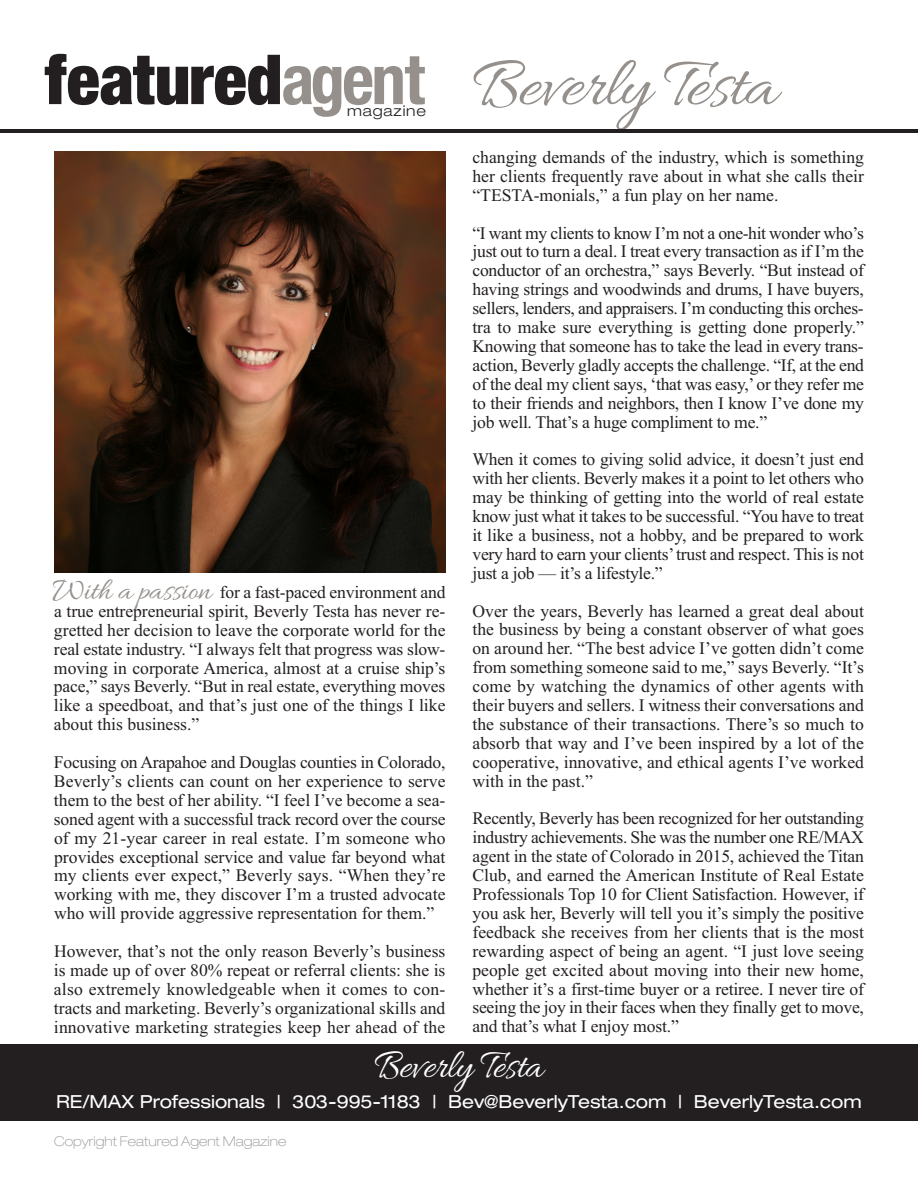
<style>
.page{position:relative;width:918px;height:1188px;background:#fff}
.page>*{position:absolute;margin:0;border:0;box-sizing:border-box;transform-origin:0 0}
.t1{font:72px "Allura";letter-spacing:-.02em;color:#95908b}
.t2{font:900 condensed 69.15px "Helvetica Neue";color:#231f20}
.t3{font:42px "Allura";letter-spacing:-.01em;color:#fff;scale:.93 1}
.t4{font:31.5px "Allura";letter-spacing:-.01em;color:#95908b}
.t5{font:expanded 18px "Helvetica Neue";letter-spacing:-.005em;color:#fff}
.t6{font:17.7px/18.9px "Times New Roman";color:#231f20;text-align:justify}
.t7{font:300 expanded 14.85px "Helvetica Neue";letter-spacing:.06em;color:#231f20}
.t8{font:100 expanded 13.5px "Helvetica Neue";color:#939598}
.s1{font-weight:700;color:#95908b}
</style>
<div class="page">
<img style="left:55px;top:152px;width:391px;height:420px">
<hr style="left:0;top:129px;width:918px;height:4px;background:#231f20">
<div style="left:0;top:1044px;width:918px;height:76px;background:#231f20"></div>
<h2 class="t2" style="left:45px;top:55px;width:382px">featured<span class="s1">agent</span></h2>
<p class="t7" style="left:347px;top:106px;width:81px">magazine</p>
<h3 class="t4" style="left:52px;top:573px;width:161px">With a passion</h3>
<p class="t6" style="left:54px;top:582px;width:393px;text-indent:166px">for a fast-paced environment and a true entrepreneurial spirit, Beverly Testa has never re&shy;gretted her decision to leave the corporate world for the real estate industry. “I always felt that progress was slow&shy;moving in corporate America, almost at a cruise ship’s pace,” says Beverly. “But in real estate, everything moves like a speedboat, and that’s just one of the things I like about this business.”</p>
<p class="t6" style="left:54px;top:753px;width:393px">Focusing on Arapahoe and Douglas counties in Colorado, Beverly’s clients can count on her experience to serve them to the best of her ability. “I feel I’ve become a sea&shy;soned agent with a successful track record over the course of my 21-year career in real estate. I’m someone who provides exceptional service and value far beyond what my clients ever expect,” Beverly says. “When they’re working with me, they discover I’m a trusted advocate who will provide aggressive representation for them.”</p>
<p class="t6" style="left:54px;top:942px;width:393px">However, that’s not the only reason Beverly’s business is made up of over 80% repeat or referral clients: she is also extremely knowledgeable when it comes to con&shy;tracts and marketing. Beverly’s organizational skills and innovative marketing strategies keep her ahead of the</p>
<h1 class="t1" style="left:472px;top:45px;width:306px">Beverly Testa</h1>
<p class="t6" style="left:472px;top:147px;width:393px">changing demands of the industry, which is something her clients frequently rave about in what she calls their “TESTA-monials,” a fun play on her name.</p>
<p class="t6" style="left:472px;top:223px;width:393px">“I want my clients to know I’m not a one-hit wonder who’s just out to turn a deal. I treat every transaction as if I’m the conductor of an orchestra,” says Beverly. “But instead of having strings and woodwinds and drums, I have buyers, sellers, lenders, and appraisers. I’m conducting this orches&shy;tra to make sure everything is getting done properly.” Knowing that someone has to take the lead in every trans&shy;action, Beverly gladly accepts the challenge. “If, at the end of the deal my client says, ‘that was easy,’or they refer me to their friends and neighbors, then I know I’ve done my job well. That’s a huge compliment to me.”</p>
<p class="t6" style="left:472px;top:450px;width:393px">When it comes to giving solid advice, it doesn’t just end with her clients. Beverly makes it a point to let others who may be thinking of getting into the world of real estate know just what it takes to be successful. “You have to treat it like a business, not a hobby, and be prepared to work very hard to earn your clients’trust and respect. This is not just a job — it’s a lifestyle.”</p>
<p class="t6" style="left:472px;top:601px;width:393px">Over the years, Beverly has learned a great deal about the business by being a constant observer of what goes on around her. “The best advice I’ve gotten didn’t come from something someone said to me,” says Beverly. “It’s come by watching the dynamics of other agents with their buyers and sellers. I witness their conversations and the substance of their transactions. There’s so much to absorb that way and I’ve been inspired by a lot of the cooperative, innovative, and ethical agents I’ve worked with in the past.”</p>
<p class="t6" style="left:472px;top:809px;width:393px">Recently, Beverly has been recognized for her outstanding industry achievements. She was the number one RE/MAX agent in the state of Colorado in 2015, achieved the Titan Club, and earned the American Institute of Real Estate Professionals Top 10 for Client Satisfaction. However, if you ask her, Beverly will tell you it’s simply the positive feedback she receives from her clients that is the most rewarding aspect of being an agent. “I just love seeing people get excited about moving into their new home, whether it’s a first-time buyer or a retiree. I never tire of seeing the joy in their faces when they finally get to move, and that’s what I enjoy most.”</p>
<h3 class="t3" style="left:375px;top:1043px;width:183px">Beverly Testa</h3>
<p class="t5" style="left:56px;top:1095px;width:807px">RE/MAX Professionals | 303-995-1183 | Bev@BeverlyTesta.com | BeverlyTesta.com</p>
<p class="t8" style="left:54px;top:1136px;width:234px">Copyright Featured Agent Magazine</p>
</div>
